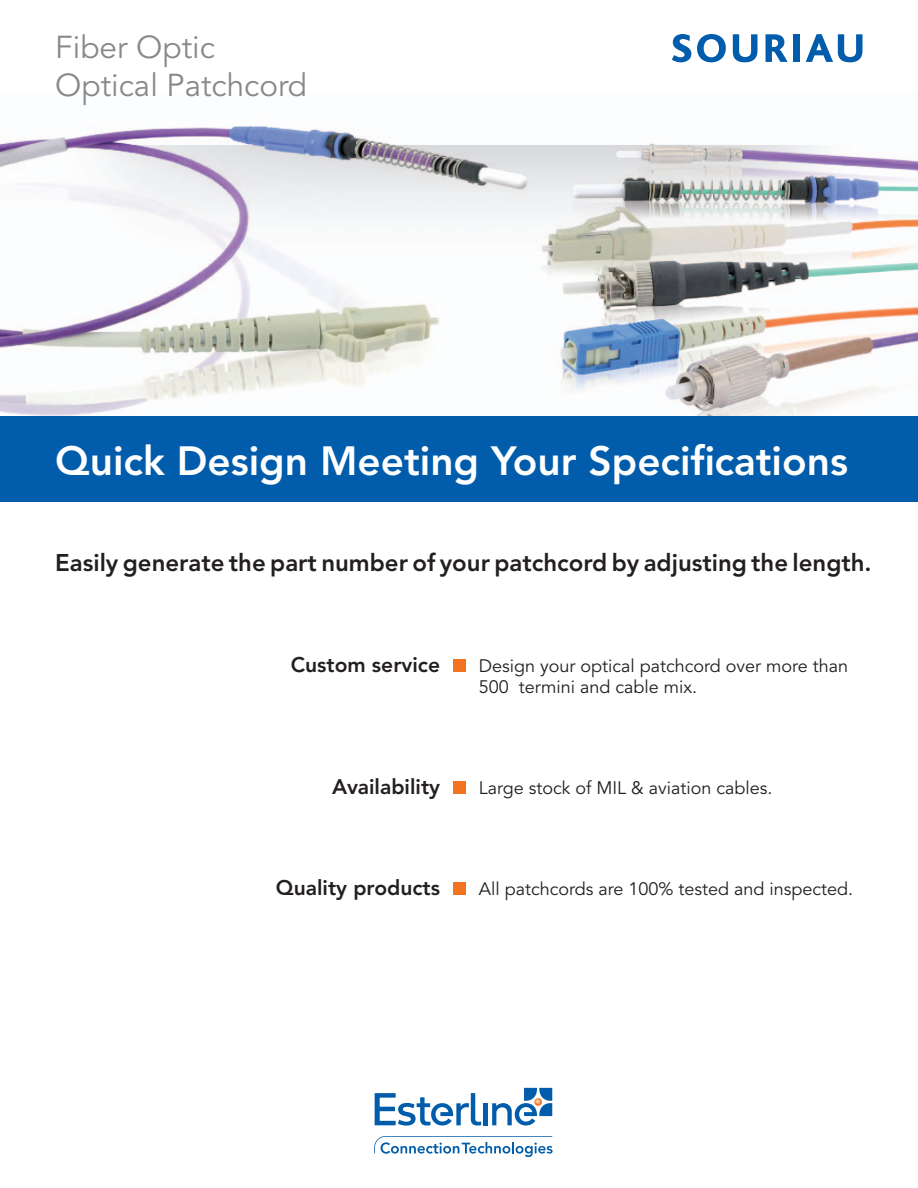
<style>
.page{position:relative;width:918px;height:1188px;background:#fff}
.page>*{position:absolute;margin:0;border:0;box-sizing:border-box;transform-origin:0 0}
.t1{font:800 40.5px "Avenir LT Std";color:#fff}
.t2{font:31.5px/37.8px "Avenir LT Std";color:#87898c}
.t3{font:800 24px "Avenir LT Std";color:#231f20}
.t4{font:800 21px "Avenir LT Std";color:#231f20}
.t5{font:18px/21.6px "Avenir LT Std";color:#231f20}
</style>
<div class="page">
<img style="left:51px;top:34px;width:867px;height:383px">
<svg style="left:672px;top:34px;width:19px;height:28px"></svg>
<svg style="left:697px;top:34px;width:29px;height:28px"></svg>
<svg style="left:733px;top:34px;width:24px;height:28px"></svg>
<svg style="left:766px;top:34px;width:22px;height:28px"></svg>
<div style="left:794px;top:34px;width:6px;height:28px;background:#015dab"></div>
<svg style="left:806px;top:34px;width:57px;height:28px"></svg>
<div style="left:483px;top:1103px;width:5px;height:22px;background:#015dab"></div>
<svg style="left:375px;top:1093px;width:106px;height:33px"></svg>
<svg style="left:492px;top:1088px;width:60px;height:38px"></svg>
<svg style="left:374px;top:1136px;width:179px;height:21px"></svg>
<img style="left:0;top:139px;width:51px;height:278px">
<div style="left:0;top:417px;width:918px;height:85px;background:#015dab"></div>
<div style="left:453px;top:659px;width:13px;height:13px;background:#f47321"></div>
<div style="left:453px;top:882px;width:13px;height:13px;background:#f47321"></div>
<div style="left:453px;top:782px;width:13px;height:12px;background:#f47321"></div>
<h2 class="t2" style="left:55px;top:29px;width:253px">Fiber Optic<br>Optical Patchcord</h2>
<h1 class="t1" style="left:55px;top:436px;width:794px">Quick Design Meeting Your Specifications</h1>
<h3 class="t3" style="left:55px;top:548px;width:818px">easily generate the part number of your patchcord by adjusting the length.</h3>
<p class="t4" style="left:291px;top:652px;width:151px">Custom service</p>
<p class="t5" style="left:479px;top:655px;width:371px">Design your optical patchcord over more than<br>500 termini and cable mix.</p>
<p class="t4" style="left:332px;top:774px;width:109px">Availability</p>
<p class="t5" style="left:479px;top:778px;width:295px">Large stock of MIL &amp; aviation cables.</p>
<p class="t4" style="left:276px;top:875px;width:166px">Quality products</p>
<p class="t5" style="left:479px;top:879px;width:376px">All patchcords are 100% tested and inspected.</p>
</div>
